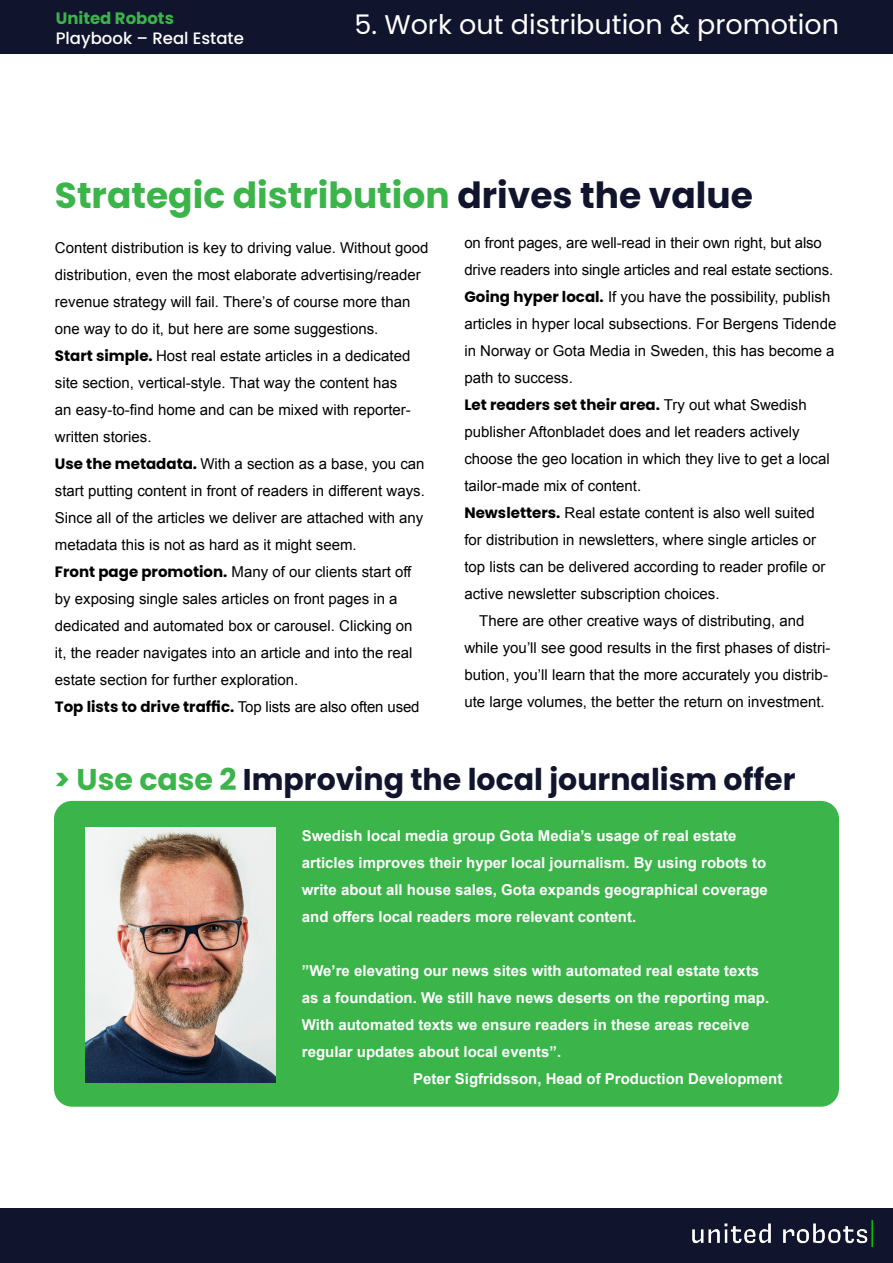
<style>
.page{position:relative;width:893px;height:1263px;background:#fff}
.page>*{position:absolute;margin:0;border:0;box-sizing:border-box;transform-origin:0 0}
.t1{font:700 36px "Poppins";color:#3bb44a}
.t2{font:700 30px "Poppins";color:#10142d}
.t3{font:27px "Poppins";color:#fff}
.t4{font:500 16.5px "Poppins";color:#fff}
.t5{font:700 16.5px "Poppins";color:#3bb44a}
.t6{font:15px/27px "Arial";color:#000}
.t7{font:700 15px/27px "Arial";color:#fff}
.t8{font:700 15px "Poppins";color:#000}
.s1{color:#10142d}
.s2{font-family:"Poppins";font-weight:700}
.s3{font-family:"Arial";font-weight:400}
.s4{color:#3bb44a}
</style>
<div class="page">
<div style="left:0;top:0;width:893px;height:53px;background:#10142d"></div>
<div style="left:0;top:1209px;width:893px;height:54px;background:#10142d"></div>
<img style="left:692px;top:1220px;width:181px;height:28px">
<div style="left:54px;top:801px;width:785px;height:306px;background:#3bb44a;border-radius:18px"></div>
<img style="left:86px;top:828px;width:190px;height:255px">
<p class="t5" style="left:56px;top:9px;width:120px">United Robots</p>
<p class="t4" style="left:56px;top:29px;width:190px">Playbook – Real Estate</p>
<h3 class="t3" style="left:354px;top:9px;width:486px">5. Work out distribution &amp; promotion</h3>
<h1 class="t1" style="left:55px;top:174px;width:700px">Strategic distribution <span class="s1">drives the value</span></h1>
<p class="t6" style="left:55px;top:235px;width:375px">Content distribution is key to driving value. Without good distribution, even the most elaborate advertising/reader revenue strategy will fail. There’s of course more than one way to do it, but here are some suggestions.<br><span class="s2">Start simple.</span> Host real estate articles in a dedicated site section, vertical-style. That way the content has<br>an easy-to-find home and can be mixed with reporter&shy;written stories.<br><span class="s2">Use the metadata.</span> With a section as a base, you can start putting content in front of readers in different ways.<br>Since all of the articles we deliver are attached with any metadata this is not as hard as it might seem.<br><span class="s2">Front page promotion.</span> Many of our clients start off by exposing single sales articles on front pages in a dedicated and automated box or carousel. Clicking on<br>it, the reader navigates into an article and into the real estate section for further exploration.<br><span class="s2">Top lists to drive traffic.</span> Top lists are also often used</p>
<p class="t6" style="left:464px;top:229px;width:373px">on front pages, are well-read in their own right, but also drive readers into single articles and real estate sections.<br><span class="s2">Going hyper local.</span> If you have the possibility, publish articles in hyper local subsections. For Bergens Tidende in Norway or Gota Media in Sweden, this has become a path to success.</p>
<p class="t8" style="left:464px;top:396px;width:344px">Let readers set their area. <span class="s3">Try out what Swedish</span></p>
<p class="t6" style="left:464px;top:418px;width:337px">publisher Aftonbladet does and let readers actively</p>
<p class="t6" style="left:464px;top:445px;width:367px">choose the geo location in which they live to get a local</p>
<p class="t6" style="left:464px;top:472px;width:178px">tailor-made mix of content.</p>
<p class="t6" style="left:464px;top:499px;width:352px"><span class="s2">Newsletters.</span> Real estate content is also well suited</p>
<p class="t6" style="left:464px;top:526px;width:353px">for distribution in newsletters, where single articles or</p>
<p class="t6" style="left:464px;top:553px;width:362px">top lists can be delivered according to reader profile or</p>
<p class="t6" style="left:464px;top:580px;width:257px">active newsletter subscription choices.</p>
<p class="t6" style="left:479px;top:607px;width:327px">There are other creative ways of distributing, and</p>
<p class="t6" style="left:464px;top:634px;width:367px">while you’ll see good results in the first phases of distri-</p>
<p class="t6" style="left:464px;top:661px;width:365px">bution, you’ll learn that the more accurately you distrib-</p>
<p class="t6" style="left:464px;top:688px;width:362px">ute large volumes, the better the return on investment.</p>
<h2 class="t2" style="left:54px;top:762px;width:743px"><span class="s4">&gt; Use case 2</span> Improving the local journalism offer</h2>
<p class="t7" style="left:302px;top:822px;width:468px">Swedish local media group Gota Media’s usage of real estate articles improves their hyper local journalism. By using robots to write about all house sales, Gota expands geographical coverage and offers local readers more relevant content.</p>
<p class="t7" style="left:302px;top:957px;width:459px">”We’re elevating our news sites with automated real estate texts</p>
<p class="t7" style="left:302px;top:984px;width:469px">as a foundation. We still have news deserts on the reporting map.</p>
<p class="t7" style="left:302px;top:1011px;width:449px">With automated texts we ensure readers in these areas receive</p>
<p class="t7" style="left:302px;top:1038px;width:261px">regular updates about local events”.</p>
<p class="t7" style="left:413px;top:1065px;width:371px">Peter Sigfridsson, Head of Production Development</p>
</div>
